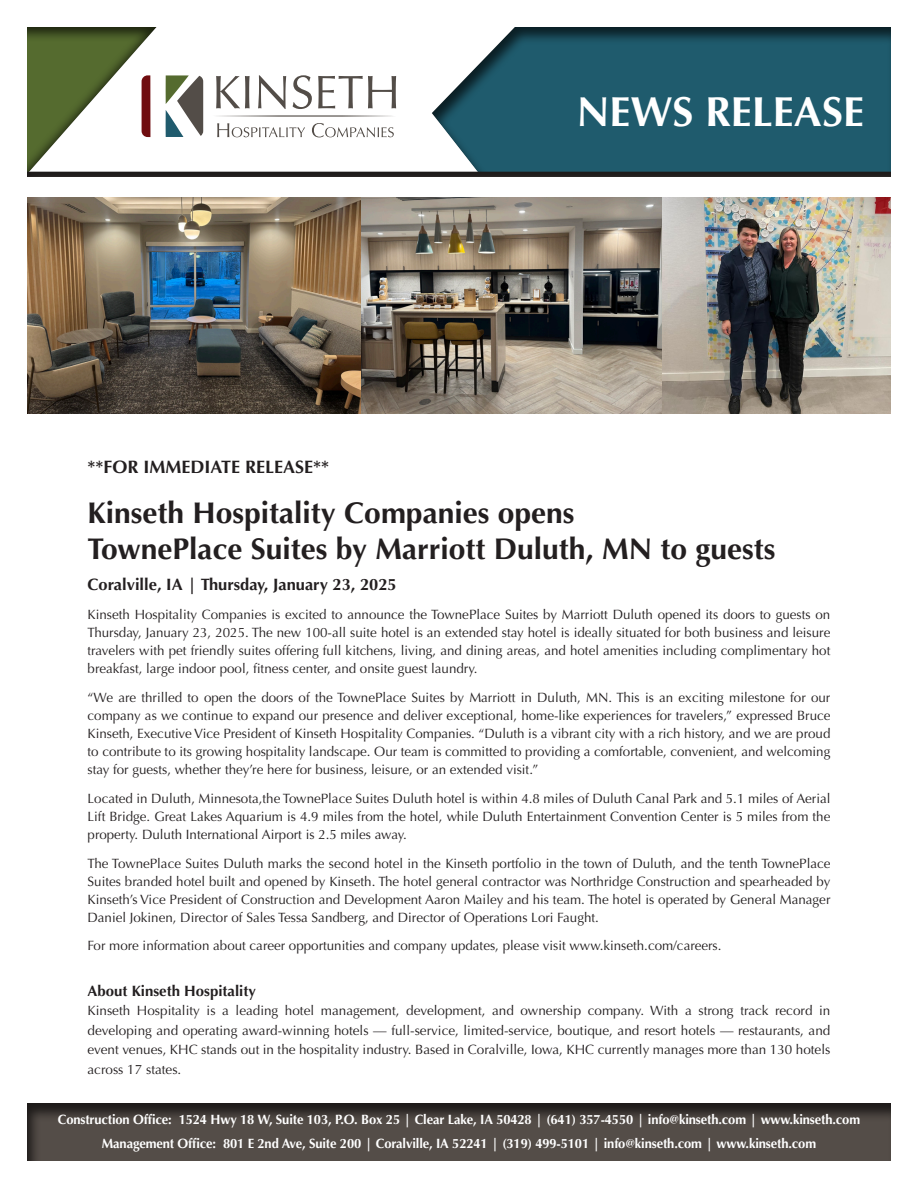
<style>
.page{position:relative;width:918px;height:1188px;background:#fff}
.page>*{position:absolute;margin:0;border:0;box-sizing:border-box;transform-origin:0 0}
.t1{font:700 42px "Optima";color:#fff}
.t2{font:700 30px/36px "Optima";color:#231f20}
.t3{font:700 18px "Optima";color:#231f20}
.t4{font:700 16.5px "Optima";color:#231f20}
.t5{font:700 15px "Optima";color:#231f20}
.t6{font:13.5px/18px "Optima";color:#231f20;text-align:justify}
.t7{font:700 13.5px/24px "Optima";letter-spacing:-.01em;color:#fff;text-align:center;scale:.96 1}
</style>
<div class="page">
<div style="left:429px;top:26px;width:462px;height:150px;background:#231f20;opacity:.75"></div>
<div style="left:26px;top:169px;width:866px;height:9px;background:#231f20;opacity:.75"></div>
<svg style="left:217px;top:123px;width:177px;height:14px"></svg>
<svg style="left:216px;top:75px;width:180px;height:34px"></svg>
<svg style="left:218px;top:115px;width:175px;height:2px"></svg>
<svg style="left:27px;top:27px;width:130px;height:147px"></svg>
<svg style="left:166px;top:75px;width:37px;height:62px"></svg>
<div style="left:26px;top:1102px;width:866px;height:60px;background:#231f20;opacity:.75"></div>
<img style="left:27px;top:198px;width:863px;height:215px">
<h1 class="t1" style="left:577px;top:87px;width:289px">NEWS RELEASE</h1>
<p class="t3" style="left:88px;top:456px;width:243px">**FOR IMMEDIATE RELEASE**</p>
<p class="t2" style="left:88px;top:495px;width:689px">Kinseth Hospitality Companies opens<br>TownePlace Suites by Marriott Duluth, MN to guests</p>
<p class="t4" style="left:88px;top:575px;width:311px">Coralville, IA | Thursday, January 23, 2025</p>
<p class="t6" style="left:88px;top:606px;width:744px">Kinseth Hospitality Companies is excited to announce the TownePlace Suites by Marriott Duluth opened its doors to guests on Thursday, January 23, 2025. The new 100-all suite hotel is an extended stay hotel is ideally situated for both business and leisure travelers with pet friendly suites offering full kitchens, living, and dining areas, and hotel amenities including complimentary hot breakfast, large indoor pool, fitness center, and onsite guest laundry.</p>
<p class="t6" style="left:88px;top:689px;width:744px">“We are thrilled to open the doors of the TownePlace Suites by Marriott in Duluth, MN. This is an exciting milestone for our company as we continue to expand our presence and deliver exceptional, home-like experiences for travelers,” expressed Bruce Kinseth, Executive Vice President of Kinseth Hospitality Companies. “Duluth is a vibrant city with a rich history, and we are proud to contribute to its growing hospitality landscape. Our team is committed to providing a comfortable, convenient, and welcoming stay for guests, whether they’re here for business, leisure, or an extended visit.”</p>
<p class="t6" style="left:88px;top:789px;width:744px">Located in Duluth, Minnesota,the TownePlace Suites Duluth hotel is within 4.8 miles of Duluth Canal Park and 5.1 miles of Aerial Lift Bridge. Great Lakes Aquarium is 4.9 miles from the hotel, while Duluth Entertainment Convention Center is 5 miles from the property. Duluth International Airport is 2.5 miles away.</p>
<p class="t6" style="left:88px;top:854px;width:744px">The TownePlace Suites Duluth marks the second hotel in the Kinseth portfolio in the town of Duluth, and the tenth TownePlace Suites branded hotel built and opened by Kinseth. The hotel general contractor was Northridge Construction and spearheaded by Kinseth’s Vice President of Construction and Development Aaron Mailey and his team. The hotel is operated by General Manager Daniel Jokinen, Director of Sales Tessa Sandberg, and Director of Operations Lori Faught.</p>
<p class="t6" style="left:88px;top:937px;width:635px">For more information about career opportunities and company updates, please visit www.kinseth.com/careers.</p>
<p class="t5" style="left:88px;top:982px;width:170px">About Kinseth Hospitality</p>
<p class="t6" style="left:88px;top:1001px;width:744px;line-height:19.5px">Kinseth Hospitality is a leading hotel management, development, and ownership company. With a strong track record in developing and operating award-winning hotels — full-service, limited-service, boutique, and resort hotels — restaurants, and event venues, KHC stands out in the hospitality industry. Based in Coralville, Iowa, KHC currently manages more than 130 hotels across 17 states.</p>
<p class="t7" style="left:58px;top:1108px;width:837px">Construction Office: 1524 Hwy 18 W, Suite 103, P.O. Box 25 | Clear Lake, IA 50428 | (641) 357-4550 | info@kinseth.com | www.kinseth.com<br>Management Office: 801 E 2nd Ave, Suite 200 | Coralville, IA 52241 | (319) 499-5101 | info@kinseth.com | www.kinseth.com</p>
</div>
